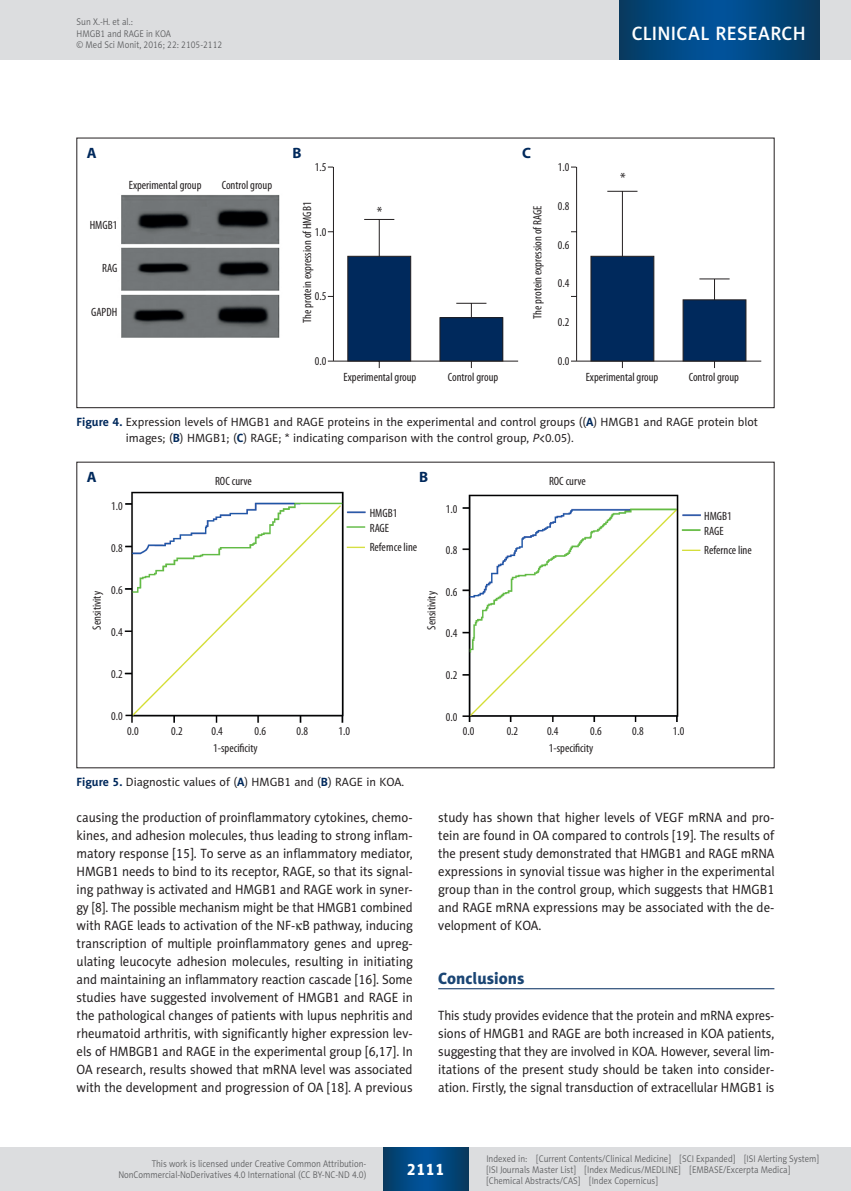
<style>
.page{position:relative;width:851px;height:1191px;background:#fff}
.page>*{position:absolute;margin:0;border:0;box-sizing:border-box;transform-origin:0 0}
.t1{font:19.5px "Naomi Sans EFN Medium";letter-spacing:.015em;color:#fff}
.MSM_Headline_1{font:16.5px "Naomi Sans EFN Heavy";color:#1a4574}
.t2{font:16.5px "Naomi Sans EFN Heavy";color:#fff}
.t3{font:700 15px "Myriad Pro";color:#00295c}
.t4{font:condensed 15px "Myriad Pro";color:#231f20}
.MSM_Body{font:13.5px/18px "Naomi Sans EFN";color:#231f20;text-align:justify;scale:.95 1}
.MSM_Body-2{font:13.5px/18px "Naomi Sans EFN";color:#231f20;text-align:justify;scale:.92 1}
.t5{font:condensed 12px/15px "Myriad Pro";color:#231f20}
.MSM_Rycina_tytul{font:12px/15.8px "Naomi Sans EFN";color:#231f20}
.t6{font:9.75px/11.2px "Naomi Sans EFN Light";color:#57585a;scale:.9 1}
.s1{font-weight:700;color:#00295c}
.s2{font-style:italic}
.s3{font-family:"Standard Sym L"}
</style>
<div class="page">
<img style="left:124px;top:491px;width:577px;height:232px">
<img style="left:121px;top:195px;width:159px;height:143px">
<hr style="left:333px;top:167px;width:1px;height:193px;background:#231f20">
<hr style="left:328px;top:361px;width:190px;height:1px;background:#231f20">
<hr style="left:379px;top:220px;width:1px;height:148px;background:#231f20">
<hr style="left:364px;top:219px;width:30px;height:1px;background:#231f20">
<div style="left:347px;top:256px;width:64px;height:105px;background:#00295c;border:1px solid #231f20"></div>
<svg style="left:439px;top:166px;width:322px;height:203px"></svg>
<div style="left:590px;top:256px;width:64px;height:105px;background:#00295c;border:1px solid #231f20"></div>
<hr style="left:714px;top:279px;width:1px;height:89px;background:#231f20">
<hr style="left:699px;top:278px;width:30px;height:1px;background:#231f20">
<div style="left:682px;top:299px;width:64px;height:62px;background:#00295c;border:1px solid #231f20"></div>
<div style="left:77px;top:138px;width:697px;height:270px;border:1px solid #231f20"></div>
<hr style="left:438px;top:988px;width:336px;height:1px;background:#00295c">
<div style="left:0;top:1148px;width:850px;height:43px;background:#dcdddf"></div>
<svg style="left:383px;top:1147px;width:85px;height:43px;background:#02477e"></svg>
<div style="left:0;top:0;width:850px;height:60px;background:#dcdddf"></div>
<svg style="left:619px;top:0;width:200px;height:60px;background:#02477e"></svg>
<p class="t6" style="left:77px;top:16px;width:163px">Sun X.-H. et al.:<br>HMGB1 and RAGE in KOA<br>© Med Sci Monit, 2016; 22: 2105-2112</p>
<h1 class="t1" style="left:631px;top:22px;width:175px">CLINICAL RESEARCH</h1>
<p class="t3" style="left:87px;top:143px;width:11px">A</p>
<p class="t3" style="left:292px;top:143px;width:11px">B</p>
<p class="t3" style="left:522px;top:143px;width:10px">C</p>
<p class="t5" style="left:90px;top:218px;width:29px">HMGB1</p>
<p class="t5" style="left:102px;top:261px;width:17px">RAG</p>
<p class="t5" style="left:91px;top:305px;width:28px">GAPDH</p>
<p class="t5" style="left:129px;top:178px;width:74px">Experimental group</p>
<p class="t5" style="left:222px;top:178px;width:52px">Control group</p>
<p class="t5" style="left:315px;top:160px;width:13px">1.5</p>
<p class="t5" style="left:300px;top:323px;width:123px;rotate:-90deg">The protein expression of HMGB1</p>
<p class="t5" style="left:315px;top:225px;width:13px">1.0</p>
<p class="t5" style="left:315px;top:289px;width:13px">0.5</p>
<p class="t5" style="left:315px;top:354px;width:13px">0.0</p>
<p class="t4" style="left:377px;top:204px;width:7px">*</p>
<p class="t5" style="left:343px;top:370px;width:74px">Experimental group</p>
<p class="t5" style="left:448px;top:370px;width:52px">Control group</p>
<p class="t5" style="left:530px;top:319px;width:115px;rotate:-90deg">The protein expression of RAGE</p>
<p class="t5" style="left:557px;top:160px;width:13px">1.0</p>
<p class="t5" style="left:557px;top:199px;width:13px">0.8</p>
<p class="t5" style="left:557px;top:237px;width:13px">0.6</p>
<p class="t5" style="left:557px;top:276px;width:13px">0.4</p>
<p class="t5" style="left:557px;top:315px;width:13px">0.2</p>
<p class="t5" style="left:557px;top:353px;width:13px">0.0</p>
<p class="t4" style="left:620px;top:170px;width:7px">*</p>
<p class="t5" style="left:585px;top:370px;width:74px">Experimental group</p>
<p class="t5" style="left:688px;top:370px;width:52px">Control group</p>
<p class="MSM_Rycina_tytul" style="left:126px;top:414px;width:633px;text-indent:-49px"><span class="s1">Figure 4.</span> Expression levels of HMGB1 and RAGE proteins in the experimental and control groups ((<span class="s1">A</span>) HMGB1 and RAGE protein blot images; (<span class="s1">B</span>) HMGB1; (<span class="s1">C</span>) RAGE; * indicating comparison with the control group, <span class="s2">P</span>&lt;0.05).</p>
<p class="t3" style="left:87px;top:467px;width:11px">A</p>
<p class="t3" style="left:419px;top:467px;width:11px">B</p>
<p class="t5" style="left:111px;top:498px;width:13px">1.0</p>
<p class="t5" style="left:111px;top:540px;width:13px">0.8</p>
<p class="t5" style="left:111px;top:582px;width:13px">0.6</p>
<p class="t5" style="left:111px;top:624px;width:13px">0.4</p>
<p class="t5" style="left:111px;top:666px;width:13px">0.2</p>
<p class="t5" style="left:111px;top:708px;width:13px">0.0</p>
<p class="t5" style="left:215px;top:474px;width:38px">ROC curve</p>
<p class="t5" style="left:369px;top:505px;width:29px">HMGB1<br>RAGE</p>
<p class="t5" style="left:369px;top:540px;width:49px">Refernce line</p>
<p class="t5" style="left:90px;top:629px;width:40px;rotate:-90deg">Sensitivity</p>
<p class="t5" style="left:424px;top:629px;width:40px;rotate:-90deg">Sensitivity</p>
<p class="t5" style="left:446px;top:501px;width:13px">1.0</p>
<p class="t5" style="left:446px;top:543px;width:13px">0.8</p>
<p class="t5" style="left:446px;top:584px;width:13px">0.6</p>
<p class="t5" style="left:446px;top:626px;width:13px">0.4</p>
<p class="t5" style="left:446px;top:668px;width:13px">0.2</p>
<p class="t5" style="left:446px;top:709px;width:13px">0.0</p>
<p class="t5" style="left:549px;top:474px;width:38px">ROC curve</p>
<p class="t5" style="left:127px;top:724px;width:13px">0.0</p>
<p class="t5" style="left:171px;top:724px;width:13px">0.2</p>
<p class="t5" style="left:211px;top:724px;width:13px">0.4</p>
<p class="t5" style="left:254px;top:724px;width:13px">0.6</p>
<p class="t5" style="left:296px;top:724px;width:13px">0.8</p>
<p class="t5" style="left:338px;top:724px;width:13px">1.0</p>
<p class="t5" style="left:463px;top:724px;width:13px">0.0</p>
<p class="t5" style="left:506px;top:724px;width:13px">0.2</p>
<p class="t5" style="left:547px;top:724px;width:13px">0.4</p>
<p class="t5" style="left:590px;top:724px;width:13px">0.6</p>
<p class="t5" style="left:632px;top:724px;width:13px">0.8</p>
<p class="t5" style="left:672px;top:724px;width:13px">1.0</p>
<p class="t5" style="left:213px;top:740px;width:46px">1-specificity</p>
<p class="t5" style="left:548px;top:740px;width:46px">1-specificity</p>
<p class="MSM_Rycina_tytul" style="left:77px;top:774px;width:329px"><span class="s1">Figure 5.</span> Diagnostic values of (<span class="s1">A</span>) HMGB1 and (<span class="s1">B</span>) RAGE in KOA.</p>
<p class="t5" style="left:704px;top:508px;width:29px">HMGB1<br>RAGE</p>
<p class="t5" style="left:704px;top:543px;width:49px">Refernce line</p>
<p class="MSM_Body" style="left:77px;top:808px;width:355px">causing the production of proinflammatory cytokines, chemo&shy;kines, and adhesion molecules, thus leading to strong inflam&shy;matory response [15]. To serve as an inflammatory mediator, HMGB1 needs to bind to its receptor, RAGE, so that its signal&shy;ing pathway is activated and HMGB1 and RAGE work in syner&shy;gy [8]. The possible mechanism might be that HMGB1 combined with RAGE leads to activation of the NF-<span class="s3">k</span>B pathway, inducing transcription of multiple proinflammatory genes and upreg&shy;ulating leucocyte adhesion molecules, resulting in initiating and maintaining an inflammatory reaction cascade [16]. Some studies have suggested involvement of HMGB1 and RAGE in the pathological changes of patients with lupus nephritis and rheumatoid arthritis, with significantly higher expression lev&shy;els of HMBGB1 and RAGE in the experimental group [6,17]. In OA research, results showed that mRNA level was associated with the development and progression of OA [18]. A previous</p>
<p class="MSM_Body" style="left:438px;top:808px;width:355px">study has shown that higher levels of VEGF mRNA and pro&shy;tein are found in OA compared to controls [19]. The results of the present study demonstrated that HMGB1 and RAGE mRNA expressions in synovial tissue was higher in the experimental group than in the control group, which suggests that HMGB1 and RAGE mRNA expressions may be associated with the de&shy;velopment of KOA.</p>
<p class="MSM_Headline_1" style="left:438px;top:968px;width:88px">Conclusions</p>
<p class="MSM_Body-2" style="left:438px;top:1006px;width:367px">This study provides evidence that the protein and mRNA expres&shy;sions of HMGB1 and RAGE are both increased in KOA patients, suggesting that they are involved in KOA. However, several lim&shy;itations of the present study should be taken into consider&shy;ation. Firstly, the signal transduction of extracellular HMGB1 is</p>
<p class="t6" style="left:118px;top:1158px;width:277px;text-align:right">This work is licensed under Creative Common Attribution-<br>NonCommercial-NoDerivatives 4.0 International (CC BY-NC-ND 4.0)</p>
<p class="t2" style="left:406px;top:1159px;width:40px">2111</p>
<p class="t6" style="left:486px;top:1152px;width:371px">Indexed in: [Current Contents/Clinical Medicine] [SCI Expanded] [ISI Alerting System] [ISI Journals Master List] [Index Medicus/MEDLINE] [EMBASE/Excerpta Medica] [Chemical Abstracts/CAS] [Index Copernicus]</p>
</div>
